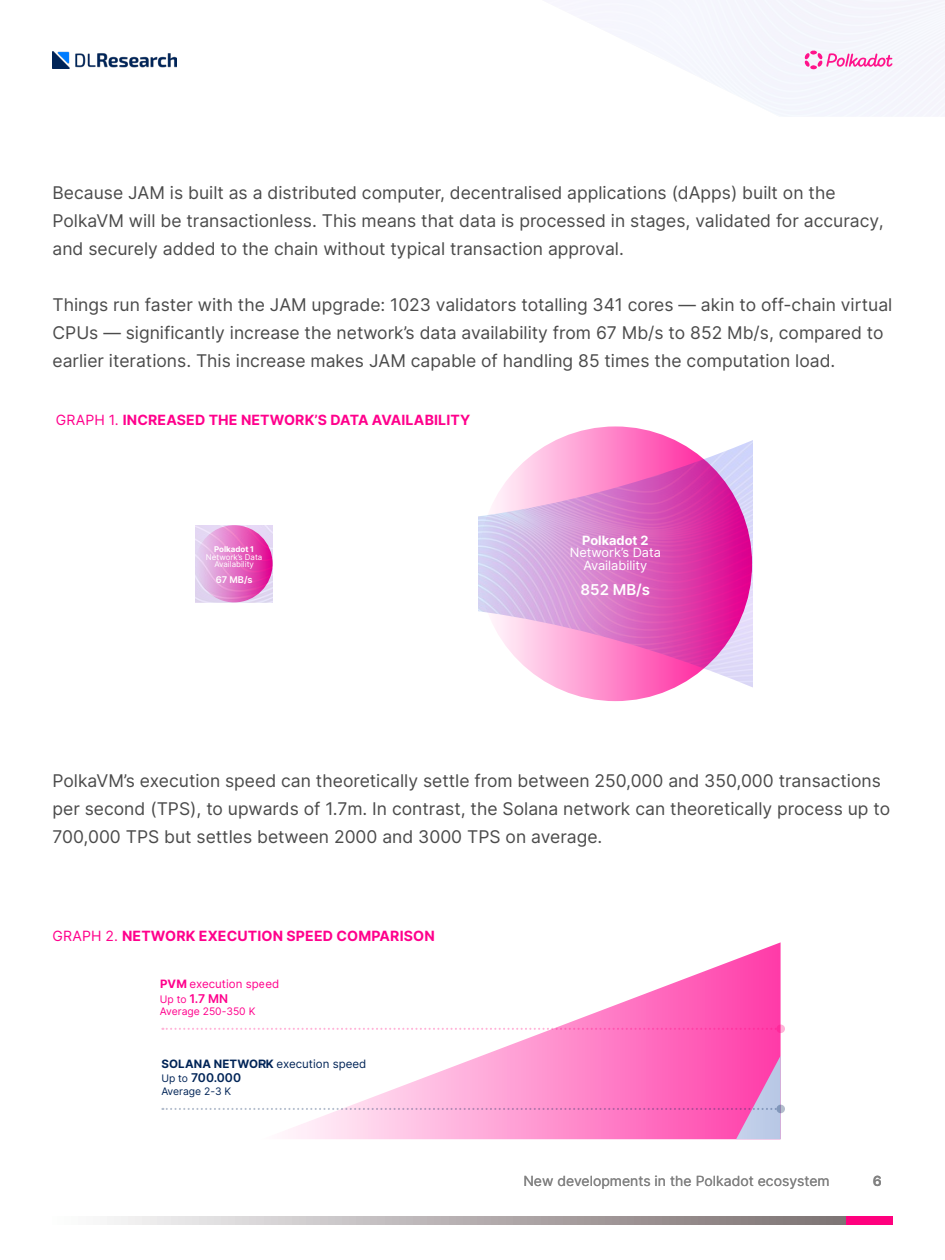
<style>
.page{position:relative;width:945px;height:1260px;background:#fff}
.page>*{position:absolute;margin:0;border:0;box-sizing:border-box;transform-origin:0 0}
.t1{font:17.5px/28px "Inter";color:#4b4b4b}
.t2{font:600 14.96px "Inter";color:#fff}
.t3{font:700 14.09px "Inter";letter-spacing:.01em;color:#ff008c}
.t4{font:14px "Inter";color:#818181}
.t5{font:600 14px "Inter";color:#818181}
.t6{font:12.78px/12.7px "Inter";color:#fff;text-align:center}
.t7{font:700 12.78px "Inter";color:#fff}
.t8{font:600 12.08px "Inter";color:#002457}
.t9{font:600 12.08px "Inter";color:#ff008c}
.t10{font:11.55px "Inter";color:#002457}
.t11{font:11.55px "Inter";color:#ff008c}
.t12{font:10.33px "Inter";color:#ff008c}
.t13{font:10.33px "Inter";color:#002457}
.t14{font:600 9.28px "Inter";color:#fff}
.t15{font:7.96px/7.9px "Inter";color:#fff;text-align:center}
.t16{font:700 7.96px "Inter";color:#fff}
.s1{font-weight:400}
.s2{font-weight:700}
.s3{font-weight:400;font-size:10.33px}
</style>
<div class="page">
<svg style="left:805px;top:50px;width:88px;height:20px"></svg>
<img style="left:52px;top:51px;width:125px;height:18px">
<div style="left:805px;top:1216px;width:87px;height:9px;background:#ff007e"></div>
<svg style="left:107px;top:1216px;width:739px;height:9px;background:#b6afb0"></svg>
<img style="left:195px;top:439px;width:558px;height:262px">
<svg style="left:479px;top:426px;width:273px;height:275px;background:#e579c6"></svg>
<svg style="left:196px;top:525px;width:77px;height:77px;background:#e373c4"></svg>
<svg style="left:263px;top:942px;width:518px;height:114px"></svg>
<svg style="left:162px;top:1028px;width:614px;height:2px"></svg>
<svg style="left:776px;top:1025px;width:9px;height:8px"></svg>
<svg style="left:162px;top:1056px;width:620px;height:83px"></svg>
<svg style="left:776px;top:1105px;width:9px;height:8px"></svg>
<p class="t1" style="left:52px;top:178px;width:833px">Because JAM is built as a distributed computer, decentralised applications (dApps) built on the<br>PolkaVM will be transactionless. This means that data is processed in stages, validated for accuracy, and securely added to the chain without typical transaction approval.</p>
<p class="t1" style="left:52px;top:290px;width:841px">Things run faster with the JAM upgrade: 1023 validators totalling 341 cores — akin to off-chain virtual<br>CPUs — significantly increase the network’s data availability from 67 Mb/s to 852 Mb/s, compared to earlier iterations. This increase makes JAM capable of handling 85 times the computation load.</p>
<p class="t3" style="left:56px;top:409px;width:416px"><span class="s1">GRAPH 1.</span> INCREASED THE NETWORK’S DATA AVAILABILITY</p>
<p class="t16" style="left:214px;top:543px;width:41px">Polkadot 1</p>
<p class="t15" style="left:206px;top:553px;width:58px">Network’s Data<br>Availability</p>
<p class="t14" style="left:216px;top:573px;width:38px">67 MB/s</p>
<p class="t7" style="left:582px;top:530px;width:68px">Polkadot 2</p>
<p class="t6" style="left:570px;top:546px;width:93px">Network’s Data<br>Availability</p>
<p class="t2" style="left:581px;top:579px;width:71px">852 MB/s</p>
<p class="t1" style="left:52px;top:766px;width:839px">PolkaVM’s execution speed can theoretically settle from between 250,000 and 350,000 transactions per second (TPS), to upwards of 1.7m. In contrast, the Solana network can theoretically process up to<br>700,000 TPS but settles between 2000 and 3000 TPS on average.</p>
<p class="t3" style="left:53px;top:925px;width:384px"><span class="s1">GRAPH 2.</span> NETWORK EXECUTION SPEED COMPARISON</p>
<p class="t11" style="left:160px;top:976px;width:121px"><span class="s2">PVM</span> execution speed</p>
<p class="t9" style="left:160px;top:990px;width:70px"><span class="s3">Up to</span> 1.7 MN</p>
<p class="t12" style="left:160px;top:1004px;width:97px">Average 250-350 K</p>
<p class="t10" style="left:161px;top:1055px;width:206px"><span class="s2">SOLANA NETWORK</span> execution speed</p>
<p class="t8" style="left:161px;top:1069px;width:81px"><span class="s3">Up to</span> 700.000</p>
<p class="t13" style="left:161px;top:1083px;width:71px">Average 2-3 K</p>
<p class="t4" style="left:523px;top:1171px;width:308px">New developments in the Polkadot ecosystem</p>
<p class="t5" style="left:873px;top:1171px;width:11px">6</p>
</div>
